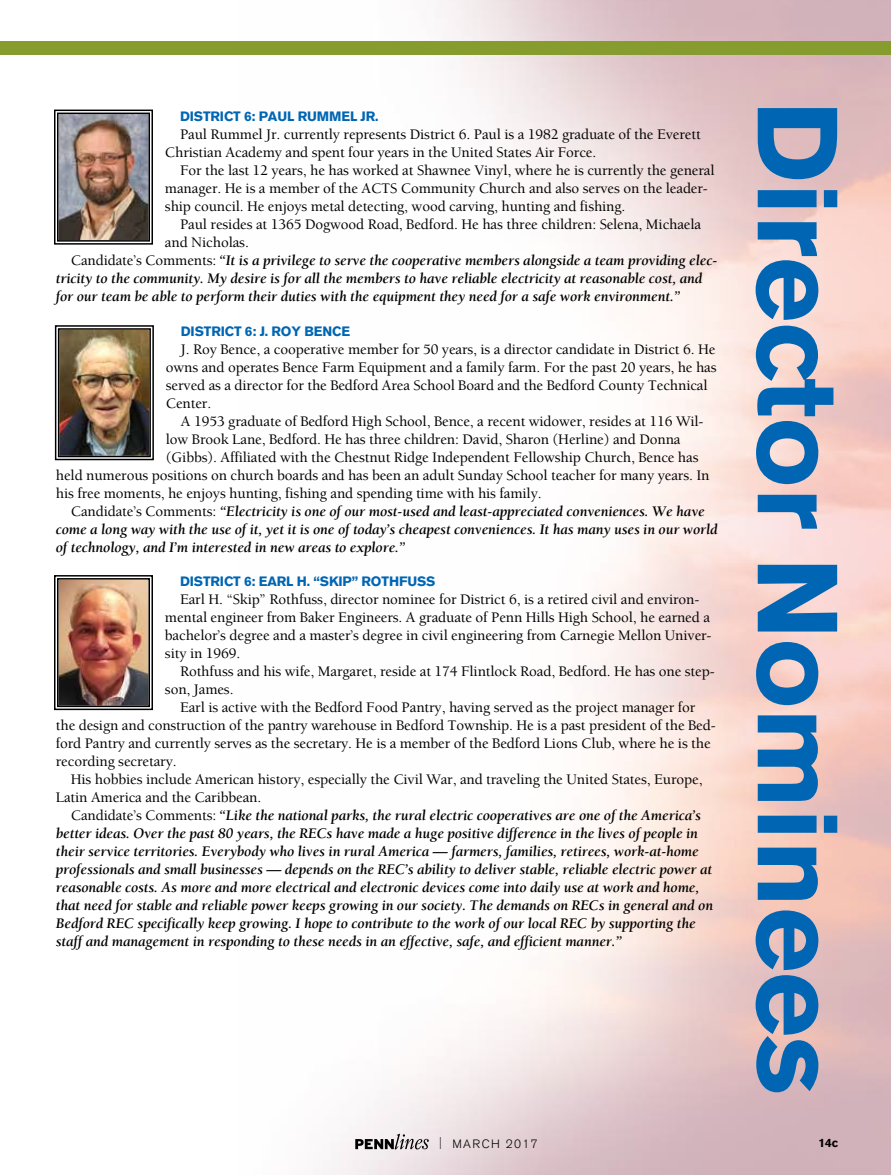
<style>
.page{position:relative;width:891px;height:1175px;background:#fff}
.page>*{position:absolute;margin:0;border:0;box-sizing:border-box;transform-origin:0 0}
.t1{font:700 112.5px "Akzidenz Grotesk BE";letter-spacing:-.005em;color:#0066b3}
.t2{font:500 15px/18px "Berkeley Std";letter-spacing:-.01em;color:#000}
.t3{font:italic 700 15px/18px "Berkeley Std";letter-spacing:-.01em;color:#000}
.t4{font:700 13.5px "Akzidenz Grotesk BE";letter-spacing:-.01em;color:#0066b3}
.t5{font:300 12px "Akzidenz Grotesk BE";letter-spacing:.11em;color:#000}
.t6{font:700 12px "Akzidenz Grotesk BE";color:#000}
.s1{font-weight:500;font-style:normal}
.s2{font-stretch:condensed}
</style>
<div class="page">
<img style="left:238px;top:0;width:653px;height:1174px">
<svg style="left:355px;top:1133px;width:74px;height:16px"></svg>
<div style="left:0;top:41px;width:891px;height:13px;background:#879c2f"></div>
<img style="left:54px;top:575px;width:99px;height:136px">
<div style="left:57px;top:578px;width:93px;height:129px;border:1px solid #000"></div>
<img style="left:54px;top:109px;width:99px;height:136px">
<div style="left:57px;top:113px;width:93px;height:129px;border:1px solid #000"></div>
<img style="left:54px;top:325px;width:100px;height:136px">
<div style="left:58px;top:328px;width:93px;height:129px;border:1px solid #000"></div>
<p class="t4" style="left:180px;top:108px;width:200px">DISTRICT 6: PAUL RUMMEL JR.</p>
<p class="t2" style="left:165px;top:126px;width:537px;text-indent:15px">Paul Rummel Jr. currently represents District 6. Paul is a 1982 graduate of the Everett<br>Christian Academy and spent four years in the United States Air Force.</p>
<p class="t2" style="left:165px;top:162px;width:551px;text-indent:15px">For the last 12 years, he has worked at Shawnee Vinyl, where he is currently the general manager. He is a member of the ACTS Community Church and also serves on the leader&shy;ship council. He enjoys metal detecting, wood carving, hunting and fishing.</p>
<p class="t2" style="left:180px;top:216px;width:523px">Paul resides at 1365 Dogwood Road, Bedford. He has three children: Selena, Michaela</p>
<p class="t2" style="left:165px;top:234px;width:85px">and Nicholas.</p>
<p class="t3" style="left:71px;top:252px;width:648px"><span class="s1">Candidate’s Comments:</span> “It is a privilege to serve the cooperative members alongside a team providing elec-</p>
<p class="t3" style="left:56px;top:270px;width:648px">tricity to the community. My desire is for all the members to have reliable electricity at reasonable cost, and</p>
<p class="t3" style="left:56px;top:288px;width:626px">for our team be able to perform their duties with the equipment they need for a safe work environment.”</p>
<p class="t4" style="left:181px;top:323px;width:161px">DISTRICT 6: J. ROY BENCE</p>
<p class="t2" style="left:166px;top:340px;width:552px;text-indent:15px">J. Roy Bence, a cooperative member for 50 years, is a director candidate in District 6. He owns and operates Bence Farm Equipment and a family farm. For the past 20 years, he has served as a director for the Bedford Area School Board and the Bedford County Technical Center.</p>
<p class="t2" style="left:181px;top:412px;width:524px">A 1953 graduate of Bedford High School, Bence, a recent widower, resides at 116 Wil-</p>
<p class="t2" style="left:166px;top:430px;width:516px">low Brook Lane, Bedford. He has three children: David, Sharon (Herline) and Donna</p>
<p class="t2" style="left:166px;top:448px;width:534px">(Gibbs). Affiliated with the Chestnut Ridge Independent Fellowship Church, Bence has</p>
<p class="t2" style="left:56px;top:466px;width:655px">held numerous positions on church boards and has been an adult Sunday School teacher for many years. In</p>
<p class="t2" style="left:56px;top:484px;width:487px">his free moments, he enjoys hunting, fishing and spending time with his family.</p>
<p class="t3" style="left:71px;top:502px;width:635px"><span class="s1">Candidate’s Comments:</span> “Electricity is one of our most-used and least-appreciated conveniences. We have</p>
<p class="t3" style="left:56px;top:520px;width:663px">come a long way with the use of it, yet it is one of today’s cheapest conveniences. It has many uses in our world</p>
<p class="t3" style="left:56px;top:538px;width:351px">of technology, and I’m interested in new areas to explore.”</p>
<p class="t4" style="left:180px;top:573px;width:98px">DISTRICT 6: EARL</p>
<p class="t4" style="left:297px;top:573px;width:85px">H. “SKIP” ROTHF</p>
<p class="t4" style="left:407px;top:573px;width:20px">USS</p>
<p class="t2" style="left:165px;top:591px;width:548px;text-indent:15px">Earl H. “Skip” Rothfuss, director nominee for District 6, is a retired civil and environ&shy;mental engineer from Baker Engineers. A graduate of Penn Hills High School, he earned a bachelor’s degree and a master’s degree in civil engineering from Carnegie Mellon Univer&shy;sity in 1969.</p>
<p class="t2" style="left:165px;top:663px;width:551px;text-indent:15px">Rothfuss and his wife, Margaret, reside at 174 Flintlock Road, Bedford. He has one step&shy;son, James.</p>
<p class="t2" style="left:56px;top:699px;width:661px;text-indent:124px">Earl is active with the Bedford Food Pantry, having served as the project manager for the design and construction of the pantry warehouse in Bedford Township. He is a past president of the Bed&shy;ford Pantry and currently serves as the secretary. He is a member of the Bedford Lions Club, where he is the recording secretary.</p>
<p class="t2" style="left:56px;top:771px;width:648px;text-indent:15px">His hobbies include American history, especially the Civil War, and traveling the United States, Europe,<br>Latin America and the Caribbean.</p>
<p class="t3" style="left:56px;top:807px;width:659px;text-indent:15px"><span class="s1">Candidate’s Comments:</span> “Like the national parks, the rural electric cooperatives are one of the America’s better ideas. Over the past 80 years, the RECs have made a huge positive difference in the lives of people in their service territories. Everybody who lives in rural America — farmers, families, retirees, work-at-home professionals and small businesses — depends on the REC’s ability to deliver stable, reliable electric power at reasonable costs. As more and more electrical and electronic devices come into daily use at work and home, that need for stable and reliable power keeps growing in our society. The demands on RECs in general and on Bedford REC specifically keep growing. I hope to contribute to the work of our local REC by supporting the staff and management in responding to these needs in an effective, safe, and efficient manner.”</p>
<h1 class="t1" style="left:862px;top:101px;width:996px;rotate:90deg">DIRECTOR NOMINEES</h1>
<p class="t5" style="left:439px;top:1137px;width:100px"><span class="s2">|</span> MARCH 2017</p>
<p class="t6" style="left:818px;top:1135px;width:21px">14C</p>
</div>
